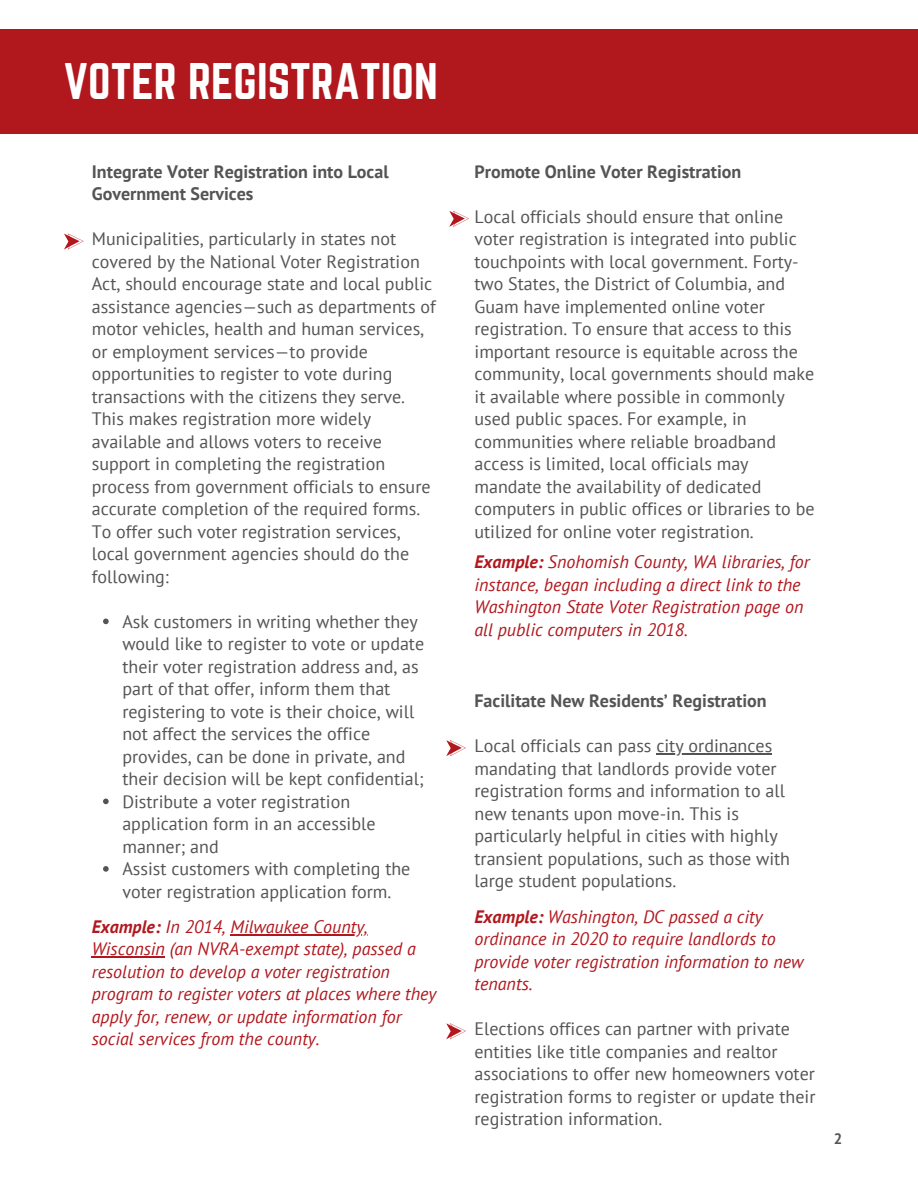
<style>
.page{position:relative;width:918px;height:1188px;background:#fff}
.page>*{position:absolute;margin:0;border:0;box-sizing:border-box;transform-origin:0 0}
.t1{font:45px "Norwester";color:#fff}
.t2{font:18px/22.5px "PT Sans";color:#545454}
.t3{font:italic 18px/22.5px "PT Sans";color:#b1181e}
.t4{font:700 18px/22.5px "PT Sans";color:#545454}
.t5{font:700 15px "PT Sans";color:#545454}
.s1{font-weight:700}
</style>
<div class="page">
<div style="left:0;top:29px;width:918px;height:105px;background:#b1181e"></div>
<svg style="left:64px;top:234px;width:19px;height:15px"></svg>
<svg style="left:103px;top:619px;width:6px;height:5px"></svg>
<svg style="left:103px;top:799px;width:6px;height:5px"></svg>
<svg style="left:103px;top:866px;width:6px;height:6px"></svg>
<hr style="left:230px;top:934px;width:138px;height:1px;background:#b1181e">
<hr style="left:92px;top:957px;width:73px;height:1px;background:#b1181e">
<hr style="left:656px;top:754px;width:116px;height:1px;background:#545454">
<svg style="left:449px;top:211px;width:19px;height:16px"></svg>
<svg style="left:446px;top:740px;width:19px;height:16px"></svg>
<svg style="left:446px;top:1023px;width:19px;height:16px"></svg>
<p class="t1" style="left:64px;top:54px;width:375px">VOTER REGISTRATION</p>
<h1 class="t4" style="left:92px;top:160px;width:298px">Integrate Voter Registration into Local<br>Government Services</h1>
<p class="t2" style="left:92px;top:227px;width:345px">Municipalities, particularly in states not covered by the National Voter Registration Act, should encourage state and local public assistance agencies—such as departments of motor vehicles, health and human services, or employment services—to provide opportunities to register to vote during transactions with the citizens they serve.<br>This makes registration more widely available and allows voters to receive support in completing the registration process from government officials to ensure accurate completion of the required forms.<br>To offer such voter registration services, local government agencies should do the following:</p>
<h2 class="t2" style="left:122px;top:610px;width:303px">Ask customers in writing whether they would like to register to vote or update their voter registration address and, as part of that offer, inform them that registering to vote is their choice, will not affect the services the office provides, can be done in private, and their decision will be kept confidential;</h2>
<p class="t2" style="left:122px;top:790px;width:255px">Distribute a voter registration application form in an accessible manner; and</p>
<p class="t2" style="left:122px;top:857px;width:290px">Assist customers with completing the voter registration application form.</p>
<p class="t3" style="left:92px;top:915px;width:277px"><span class="s1">Example:</span> In 2014, Milwaukee County,</p>
<p class="t3" style="left:92px;top:938px;width:346px">Wisconsin (an NVRA-exempt state), passed a resolution to develop a voter registration program to register voters at places where they apply for, renew, or update information for social services from the county.</p>
<p class="t4" style="left:475px;top:160px;width:268px">Promote Online Voter Registration</p>
<p class="t2" style="left:475px;top:205px;width:342px">Local officials should ensure that online voter registration is integrated into public touchpoints with local government. Forty&shy;two States, the District of Columbia, and Guam have implemented online voter registration. To ensure that access to this important resource is equitable across the community, local governments should make it available where possible in commonly used public spaces. For example, in communities where reliable broadband access is limited, local officials may mandate the availability of dedicated computers in public offices or libraries to be utilized for online voter registration.</p>
<p class="t3" style="left:475px;top:550px;width:337px"><span class="s1">Example:</span> Snohomish County, WA libraries, for instance, began including a direct link to the Washington State Voter Registration page on all public computers in 2018.</p>
<p class="t4" style="left:475px;top:689px;width:294px">Facilitate New Residents’ Registration</p>
<h2 class="t2" style="left:475px;top:734px;width:299px">Local officials can pass city ordinances</h2>
<p class="t2" style="left:475px;top:757px;width:317px">mandating that landlords provide voter registration forms and information to all new tenants upon move-in. This is particularly helpful in cities with highly transient populations, such as those with large student populations.</p>
<p class="t3" style="left:475px;top:905px;width:330px"><span class="s1">Example:</span> Washington, DC passed a city ordinance in 2020 to require landlords to provide voter registration information to new tenants.</p>
<h2 class="t2" style="left:475px;top:1017px;width:342px">Elections offices can partner with private entities like title companies and realtor associations to offer new homeowners voter registration forms to register or update their registration information.</h2>
<p class="t5" style="left:834px;top:1129px;width:10px">2</p>
</div>
